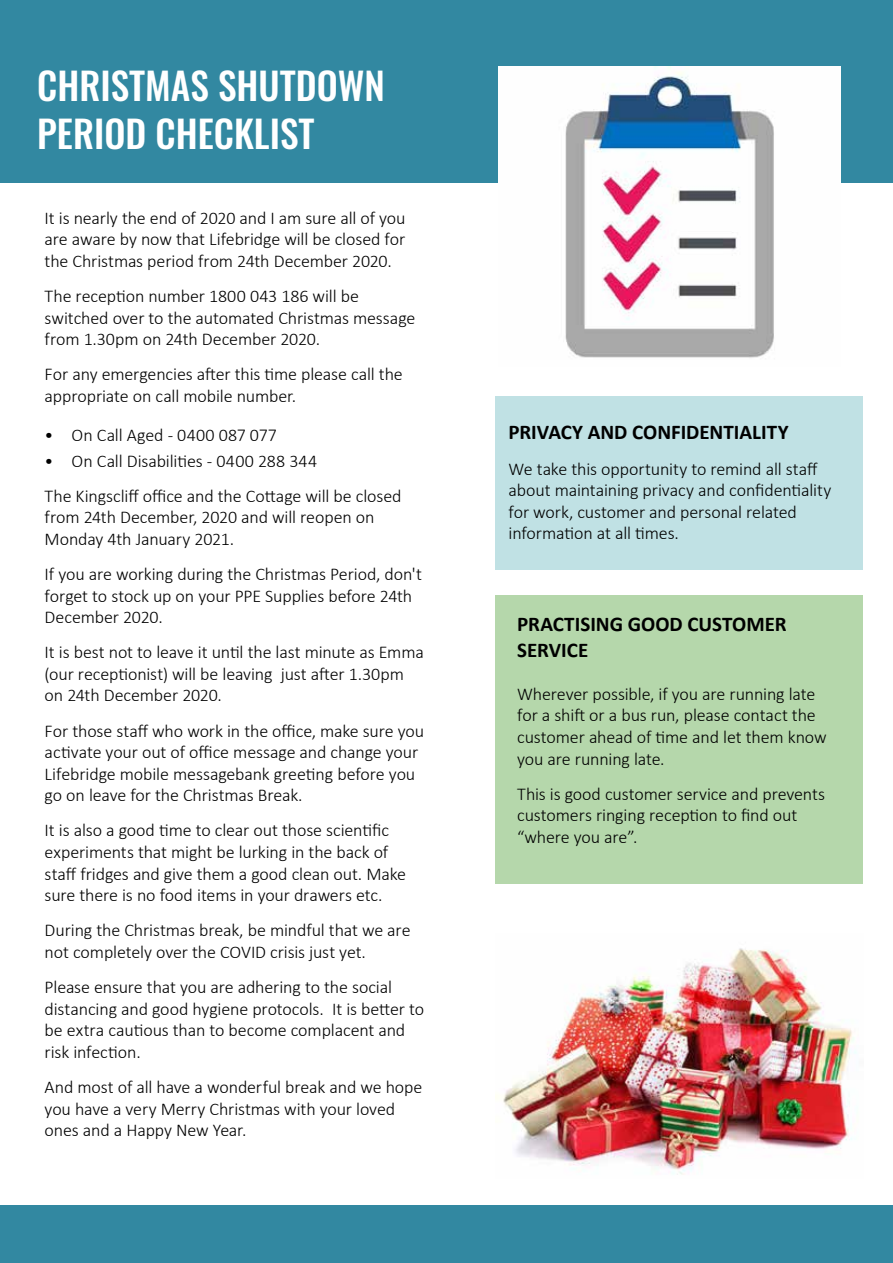
<style>
.page{position:relative;width:893px;height:1263px;background:#fff}
.page>*{position:absolute;margin:0;border:0;box-sizing:border-box;transform-origin:0 0}
.t1{font:500 37.5px/47.5px "Oswald";color:#fff}
.t2{font:700 21px/25.2px "Calibri";color:#000}
.t3{font:300 18px/21.6px "Calibri";letter-spacing:-.01em;color:#000}
</style>
<div class="page">
<div style="left:0;top:0;width:893px;height:182px;background:#3288a1"></div>
<img style="left:499px;top:66px;width:342px;height:292px">
<img style="left:495px;top:948px;width:362px;height:227px">
<div style="left:0;top:1205px;width:893px;height:58px;background:#3288a1"></div>
<div style="left:495px;top:397px;width:368px;height:173px;background:#c0e1e4"></div>
<div style="left:495px;top:596px;width:368px;height:288px;background:#b5d7ab"></div>
<h1 class="t1" style="left:37px;top:64px;width:349px">CHRISTMAS SHUTDOWN<br>PERIOD CHECKLIST</h1>
<p class="t3" style="left:45px;top:207px;width:362px;text-align:justify">It is nearly the end of 2020 and I am sure all of you are aware by now that Lifebridge will be closed for the Christmas period from 24th December 2020.</p>
<p class="t3" style="left:45px;top:285px;width:372px">The reception number 1800 043 186 will be switched over to the automated Christmas message from 1.30pm on 24th December 2020.</p>
<p class="t3" style="left:45px;top:363px;width:360px">For any emergencies after this time please call the appropriate on call mobile number.</p>
<p class="t3" style="left:45px;top:424px;width:234px">• On Call Aged - 0400 087 077</p>
<p class="t3" style="left:45px;top:443px;width:358px;line-height:35.1px">• On Call Disabilities - 0400 288 344<br>The Kingscliff office and the Cottage will be closed</p>
<p class="t3" style="left:45px;top:506px;width:331px">from 24th December, 2020 and will reopen on<br>Monday 4th January 2021.</p>
<p class="t3" style="left:45px;top:563px;width:379px">If you are working during the Christmas Period, don't forget to stock up on your PPE Supplies before 24th<br>December 2020.</p>
<p class="t3" style="left:45px;top:641px;width:381px">It is best not to leave it until the last minute as Emma (our receptionist) will be leaving just after 1.30pm on 24th December 2020.</p>
<p class="t3" style="left:45px;top:720px;width:381px">For those staff who work in the office, make sure you activate your out of office message and change your Lifebridge mobile messagebank greeting before you go on leave for the Christmas Break.</p>
<p class="t3" style="left:45px;top:819px;width:363px">It is also a good time to clear out those scientific experiments that might be lurking in the back of staff fridges and give them a good clean out. Make sure there is no food items in your drawers etc.</p>
<p class="t3" style="left:45px;top:919px;width:367px">During the Christmas break, be mindful that we are not completely over the COVID crisis just yet.</p>
<p class="t3" style="left:45px;top:976px;width:381px">Please ensure that you are adhering to the social distancing and good hygiene protocols. It is better to be extra cautious than to become complacent and risk infection.</p>
<p class="t3" style="left:45px;top:1076px;width:379px">And most of all have a wonderful break and we hope you have a very Merry Christmas with your loved ones and a Happy New Year.</p>
<p class="t2" style="left:509px;top:420px;width:282px">PRIVACY AND CONFIDENTIALITY</p>
<p class="t3" style="left:509px;top:458px;width:324px">We take this opportunity to remind all staff about maintaining privacy and confidentiality for work, customer and personal related information at all times.</p>
<p class="t2" style="left:517px;top:611px;width:271px">PRACTISING GOOD CUSTOMER<br>SERVICE</p>
<p class="t3" style="left:517px;top:683px;width:311px">Wherever possible, if you are running late for a shift or a bus run, please contact the customer ahead of time and let them know you are running late.</p>
<p class="t3" style="left:517px;top:783px;width:309px">This is good customer service and prevents customers ringing reception to find out “where you are”.</p>
</div>
